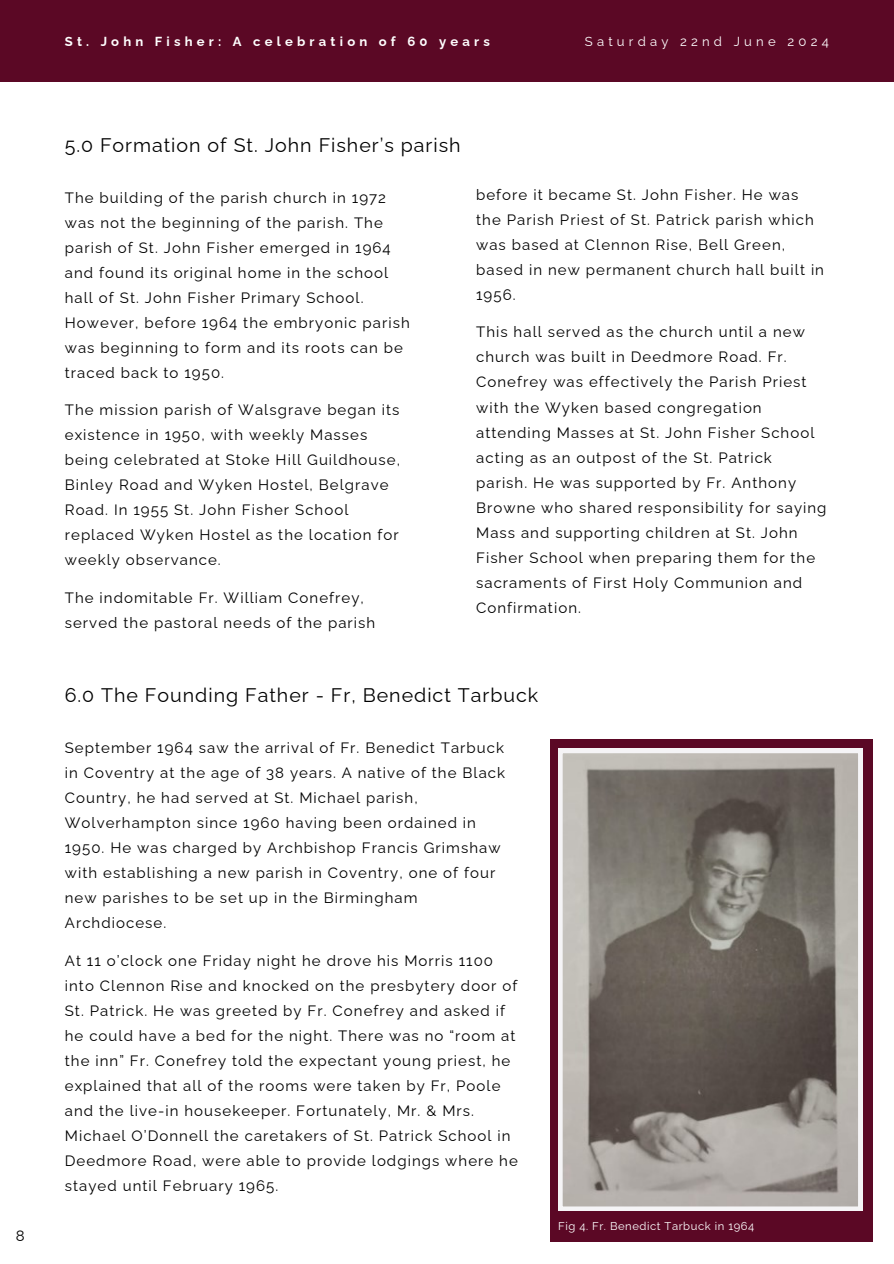
<style>
.page{position:relative;width:894px;height:1264px;background:#fff}
.page>*{position:absolute;margin:0;border:0;box-sizing:border-box;transform-origin:0 0}
.t1{font:19.65px "Raleway";letter-spacing:.05em;color:#000}
.t2{font:15px/25px "Raleway";letter-spacing:.07em;color:#000}
.t3{font:700 13.05px "Raleway";letter-spacing:.32em;color:#fff}
.t4{font:13.05px "Raleway";letter-spacing:.32em;color:#fff}
.t5{font:11.25px "Raleway";letter-spacing:.05em;color:#fff}
</style>
<div class="page">
<div style="left:0;top:0;width:893px;height:81px;background:#5b0825"></div>
<div style="left:549px;top:739px;width:323px;height:502px;background:#5b0825"></div>
<svg style="left:558px;top:748px;width:303px;height:462px;background:#89847e"></svg>
<h4 class="t2" style="left:16px;top:1223px;width:10px">8</h4>
<p class="t3" style="left:65px;top:34px;width:426px">St. John Fisher: A celebration of 60 years</p>
<h3 class="t4" style="left:584px;top:34px;width:245px">Saturday 22nd June 2024</h3>
<h2 class="t1" style="left:65px;top:133px;width:397px">5.0 Formation of St. John Fisher’s parish</h2>
<h2 class="t2" style="left:65px;top:185px;width:346px">The building of the parish church in 1972 was not the beginning of the parish. The parish of St. John Fisher emerged in 1964 and found its original home in the school hall of St. John Fisher Primary School.<br>However, before 1964 the embryonic parish was beginning to form and its roots can be traced back to 1950.</h2>
<h2 class="t2" style="left:65px;top:397px;width:336px">The mission parish of Walsgrave began its existence in 1950, with weekly Masses being celebrated at Stoke Hill Guildhouse, Binley Road and Wyken Hostel, Belgrave Road. In 1955 St. John Fisher School replaced Wyken Hostel as the location for weekly observance.</h2>
<h2 class="t2" style="left:65px;top:585px;width:312px">The indomitable Fr. William Conefrey, served the pastoral needs of the parish</h2>
<h1 class="t2" style="left:476px;top:182px;width:349px">before it became St. John Fisher. He was the Parish Priest of St. Patrick parish which was based at Clennon Rise, Bell Green, based in new permanent church hall built in 1956.</h1>
<p class="t2" style="left:476px;top:319px;width:352px">This hall served as the church until a new church was built in Deedmore Road. Fr.<br>Conefrey was effectively the Parish Priest with the Wyken based congregation attending Masses at St. John Fisher School acting as an outpost of the St. Patrick parish. He was supported by Fr. Anthony Browne who shared responsibility for saying Mass and supporting children at St. John Fisher School when preparing them for the sacraments of First Holy Communion and Confirmation.</p>
<p class="t1" style="left:65px;top:684px;width:475px">6.0 The Founding Father - Fr, Benedict Tarbuck</p>
<h2 class="t2" style="left:65px;top:735px;width:441px">September 1964 saw the arrival of Fr. Benedict Tarbuck in Coventry at the age of 38 years. A native of the Black Country, he had served at St. Michael parish, Wolverhampton since 1960 having been ordained in 1950. He was charged by Archbishop Francis Grimshaw with establishing a new parish in Coventry, one of four new parishes to be set up in the Birmingham Archdiocese.</h2>
<h2 class="t2" style="left:65px;top:948px;width:454px">At 11 o’clock one Friday night he drove his Morris 1100 into Clennon Rise and knocked on the presbytery door of St. Patrick. He was greeted by Fr. Conefrey and asked if he could have a bed for the night. There was no “room at the inn” Fr. Conefrey told the expectant young priest, he explained that all of the rooms were taken by Fr, Poole and the live-in housekeeper. Fortunately, Mr. &amp; Mrs.<br>Michael O’Donnell the caretakers of St. Patrick School in Deedmore Road, were able to provide lodgings where he stayed until February 1965.</h2>
<p class="t5" style="left:558px;top:1219px;width:198px">Fig 4. Fr. Benedict Tarbuck in 1964</p>
</div>
